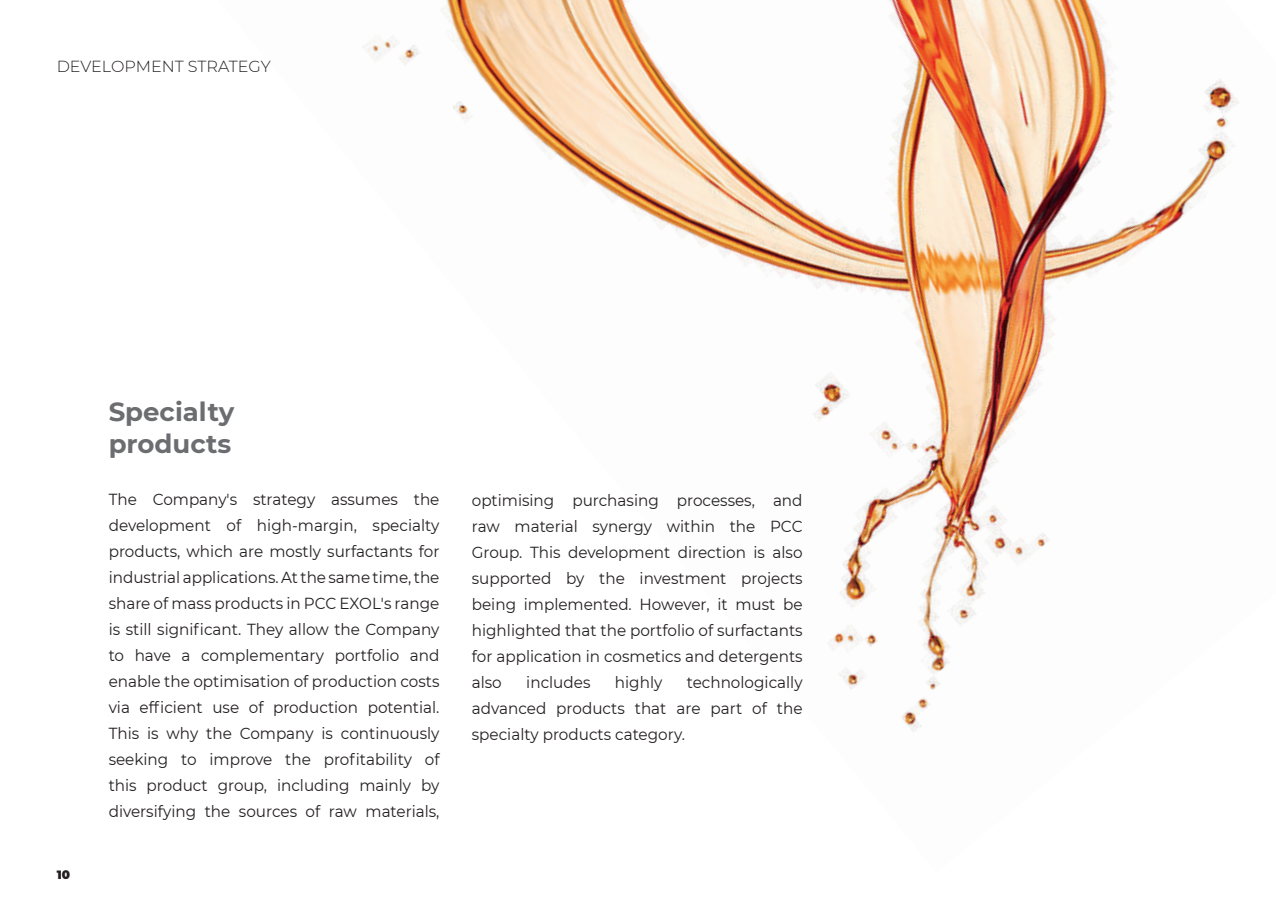
<style>
.page{position:relative;width:1276px;height:919px;background:#fff}
.page>*{position:absolute;margin:0;border:0;box-sizing:border-box;transform-origin:0 0}
.t1{font:700 26px/31.2px "Montserrat";color:#6c6d70}
.t2{font:16px/26px "Montserrat";color:#231f20;text-align:justify;scale:.95 1}
.t3{font:300 16px "Montserrat";color:#231f20}
.t4{font:900 12px "Montserrat";color:#231f20}
</style>
<div class="page">
<img style="left:363px;top:0;width:876px;height:732px">
<p class="t3" style="left:57px;top:56px;width:216px">DEVELOPMENT STRATEGY</p>
<p class="t4" style="left:57px;top:865px;width:15px">10</p>
<h1 class="t1" style="left:109px;top:395px;width:127px">Specialty products</h1>
<p class="t2" style="left:109px;top:485px;width:350px">The Company's strategy assumes the development of high-margin, specialty products, which are mostly surfactants for industrial applications. At the same time, the share of mass products in PCC EXOL's range is still significant. They allow the Company to have a complementary portfolio and enable the optimisation of production costs via efficient use of production potential.<br>This is why the Company is continuously seeking to improve the profitability of this product group, including mainly by diversifying the sources of raw materials,</p>
<p class="t2" style="left:472px;top:487px;width:350px">optimising purchasing processes, and raw material synergy within the PCC Group. This development direction is also supported by the investment projects being implemented. However, it must be highlighted that the portfolio of surfactants for application in cosmetics and detergents also</p>
<p class="t2" style="left:472px;top:669px;width:350px;text-indent:215px">technologically advanced products that are part of the specialty products category.</p>
<p class="t2" style="left:526px;top:669px;width:69px">includes</p>
<p class="t2" style="left:615px;top:669px;width:51px">highly</p>
</div>
